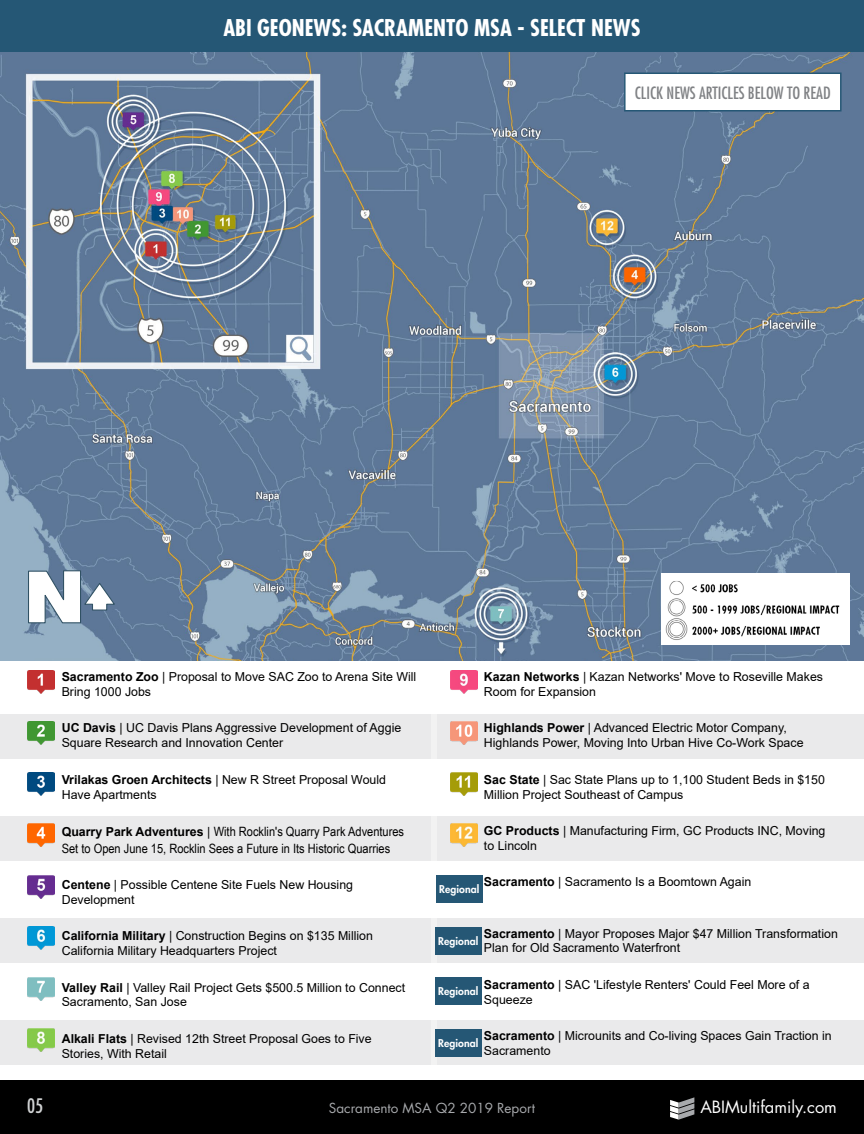
<style>
.page{position:relative;width:864px;height:1134px;background:#fff}
.page>*{position:absolute;margin:0;border:0;box-sizing:border-box;transform-origin:0 0}
.t1{font:700 condensed 22.5px "Futura Std";color:#fff}
.t2{font:condensed 19.5px "Futura Std";color:#d1d3d4}
.t3{font:condensed 16.5px "Futura Std";color:#808285}
.t4{font:16.5px "Futura Std";color:#fff}
.t5{font:13.5px "Futura Std";color:#a7a9ac}
.t6{font:12.9px/16.2px "Arial Narrow";color:#000;scale:1.05 1}
.t7{font:12.3px/14.9px "Arial";color:#000}
.t8{font:800 10.5px "Futura Std";letter-spacing:.01em;color:#fff}
.s1{font-weight:700}
.s2{font-family:"Arial";font-weight:700;font-size:12.3px}
.s3{font-family:"Arial";font-size:12.3px}
</style>
<div class="page">
<div style="left:0;top:0;width:864px;height:54px;background:#255775"></div>
<img style="left:0;top:53px;width:864px;height:607px">
<div style="left:1px;top:714px;width:863px;height:45px;background:#eaeaeb"></div>
<div style="left:1px;top:816px;width:863px;height:45px;background:#eaeaeb"></div>
<div style="left:1px;top:918px;width:863px;height:45px;background:#eaeaeb"></div>
<div style="left:1px;top:1021px;width:863px;height:44px;background:#eaeaeb"></div>
<img style="left:662px;top:573px;width:187px;height:71px">
<img style="left:28px;top:671px;width:27px;height:23px">
<img style="left:28px;top:722px;width:27px;height:23px">
<img style="left:28px;top:773px;width:27px;height:23px">
<img style="left:28px;top:824px;width:27px;height:23px">
<img style="left:28px;top:875px;width:27px;height:23px">
<img style="left:28px;top:926px;width:27px;height:23px">
<img style="left:28px;top:977px;width:27px;height:23px">
<img style="left:28px;top:1028px;width:27px;height:23px">
<img style="left:451px;top:671px;width:27px;height:23px">
<img style="left:451px;top:722px;width:27px;height:23px">
<img style="left:451px;top:773px;width:27px;height:23px">
<img style="left:451px;top:824px;width:27px;height:23px">
<svg style="left:27px;top:570px;width:89px;height:54px"></svg>
<div style="left:435px;top:1029px;width:46px;height:28px;background:#255775"></div>
<div style="left:435px;top:977px;width:46px;height:28px;background:#255775"></div>
<div style="left:435px;top:927px;width:46px;height:28px;background:#255775"></div>
<div style="left:436px;top:875px;width:46px;height:28px;background:#255775"></div>
<div style="left:625px;top:73px;width:216px;height:38px;background:#fff"></div>
<div style="left:624px;top:73px;width:218px;height:39px;border:2px solid #255775"></div>
<div style="left:0;top:1080px;width:864px;height:54px;background:#000"></div>
<svg style="left:670px;top:1097px;width:24px;height:23px"></svg>
<h1 class="t1" style="left:223px;top:14px;width:419px">ABI GEONEWS: SACRAMENTO MSA - SELECT NEWS</h1>
<h3 class="t3" style="left:635px;top:83px;width:197px">CLICK NEWS ARTICLES BELOW TO READ</h3>
<p class="t7" style="left:62px;top:669px;width:356px"><span class="s1">Sacramento Zoo</span> | Proposal to Move SAC Zoo to Arena Site Will<br>Bring 1000 Jobs</p>
<p class="t7" style="left:62px;top:721px;width:341px"><span class="s1">UC Davis</span> | UC Davis Plans Aggressive Development of Aggie<br>Square Research and Innovation Center</p>
<p class="t7" style="left:62px;top:772px;width:326px"><span class="s1">Vrilakas Groen Architects</span> | New R Street Proposal Would<br>Have Apartments</p>
<p class="t6" style="left:62px;top:823px;width:328px"><span class="s2">Quarry Park Adventures</span> <span class="s3">|</span> With Rocklin's Quarry Park Adventures<br>Set to Open June 15, Rocklin Sees a Future in Its Historic Quarries</p>
<p class="t7" style="left:62px;top:877px;width:293px"><span class="s1">Centene</span> | Possible Centene Site Fuels New Housing<br>Development</p>
<p class="t7" style="left:62px;top:929px;width:313px"><span class="s1">California Military</span> | Construction Begins on $135 Million<br>California Military Headquarters Project</p>
<p class="t7" style="left:62px;top:980px;width:345px"><span class="s1">Valley Rail</span> | Valley Rail Project Gets $500.5 Million to Connect<br>Sacramento, San Jose</p>
<p class="t7" style="left:62px;top:1031px;width:311px"><span class="s1">Alkali Flats</span> | Revised 12th Street Proposal Goes to Five<br>Stories, With Retail</p>
<p class="t7" style="left:484px;top:669px;width:341px"><span class="s1">Kazan Networks</span> | Kazan Networks' Move to Roseville Makes<br>Room for Expansion</p>
<p class="t7" style="left:484px;top:721px;width:321px"><span class="s1">Highlands Power</span> | Advanced Electric Motor Company,<br>Highlands Power, Moving Into Urban Hive Co-Work Space</p>
<p class="t7" style="left:484px;top:772px;width:342px"><span class="s1">Sac State</span> | Sac State Plans up to 1,100 Student Beds in $150<br>Million Project Southeast of Campus</p>
<p class="t7" style="left:484px;top:823px;width:343px"><span class="s1">GC Products</span> | Manufacturing Firm, GC Products INC, Moving to Lincoln</p>
<p class="t7" style="left:484px;top:874px;width:269px"><span class="s1">Sacramento</span> | Sacramento Is a Boomtown Again</p>
<p class="t7" style="left:484px;top:926px;width:355px"><span class="s1">Sacramento</span> | Mayor Proposes Major $47 Million Transformation<br>Plan for Old Sacramento Waterfront</p>
<p class="t7" style="left:484px;top:977px;width:327px"><span class="s1">Sacramento</span> | SAC 'Lifestyle Renters' Could Feel More of a<br>Squeeze</p>
<p class="t7" style="left:484px;top:1028px;width:349px"><span class="s1">Sacramento</span> | Microunits and Co-living Spaces Gain Traction in<br>Sacramento</p>
<p class="t8" style="left:439px;top:883px;width:42px">Regional</p>
<p class="t8" style="left:438px;top:935px;width:42px">Regional</p>
<p class="t8" style="left:438px;top:985px;width:42px">Regional</p>
<p class="t8" style="left:438px;top:1037px;width:42px">Regional</p>
<h2 class="t2" style="left:27px;top:1095px;width:18px">05</h2>
<p class="t5" style="left:329px;top:1100px;width:208px">Sacramento MSA Q2 2019 Report</p>
<h3 class="t4" style="left:700px;top:1097px;width:138px">ABIMultifamily.com</h3>
</div>
